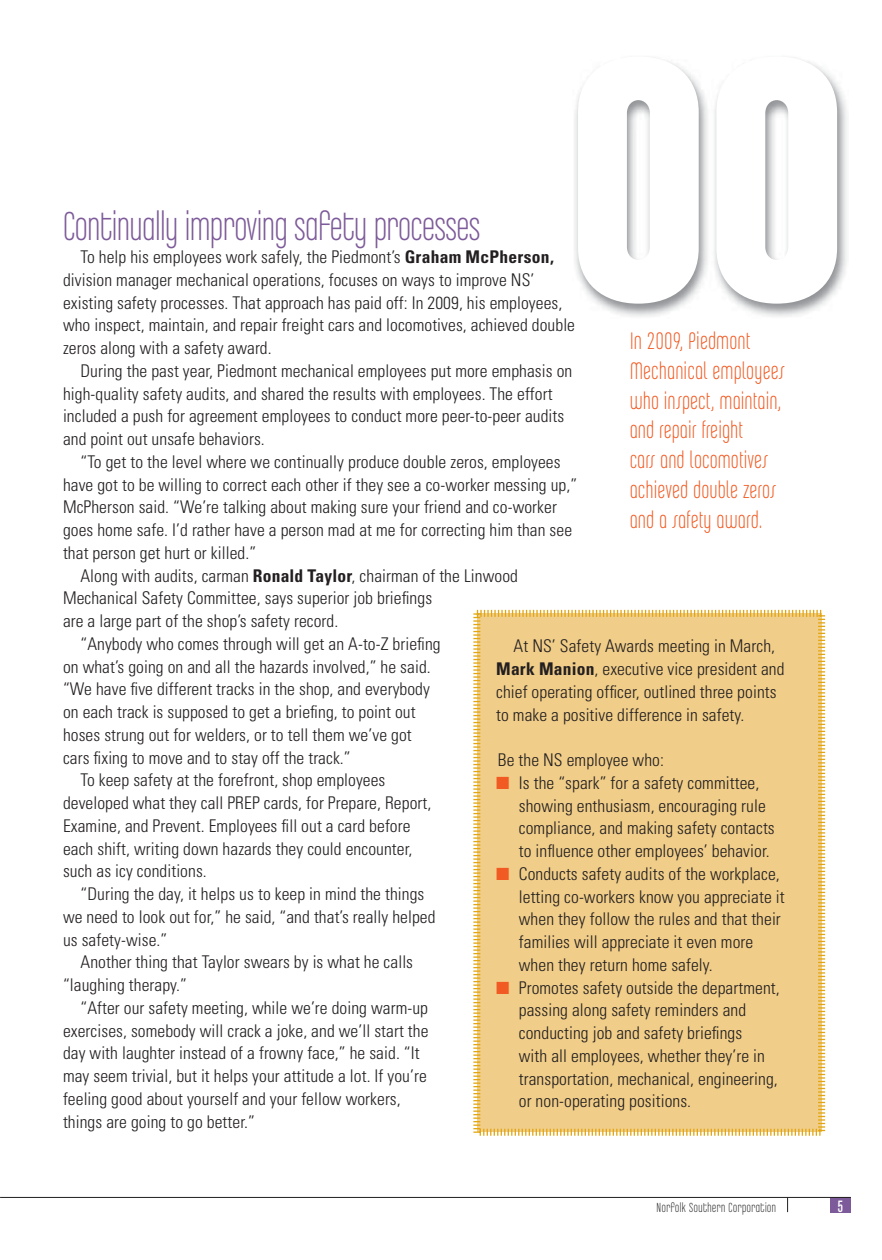
<style>
.page{position:relative;width:882px;height:1260px;background:#fff}
.page>*{position:absolute;margin:0;border:0;box-sizing:border-box;transform-origin:0 0}
.t1{font:369.95px "Chalet Comprime Hong Kong Eighty";color:#fff}
.t2{font:42.88px "Chalet Comprime Milan Eighty";color:#7d5a99}
.t3{font:25.38px/29.8px "Chalet Comprime Milan Seventy";letter-spacing:.03em;color:#f15a22}
.t4{font:300 condensed 17.5px/22.8px "Univers LT Std";letter-spacing:.005em;color:#231f20}
.t5{font:17.5px "Chalet Comprime Cologne Seventy";color:#fff;scale:.9 1}
.t6{font:14px "Chalet Comprime Milan Eighty";letter-spacing:.04em;color:#231f20}
.s1{font-weight:700}
.s2{color:#f15a22}
</style>
<div class="page">
<div style="left:831px;top:1197px;width:20px;height:15px;background:#7d5a99"></div>
<hr style="left:0;top:1197px;width:851px;height:1px;background:#231f20">
<svg style="left:787px;top:1198px;width:1px;height:14px"></svg>
<img style="left:574px;top:57px;width:273px;height:260px">
<div style="left:473px;top:609px;width:353px;height:527px;background:#f0cd88"></div>
<h1 class="t1" style="left:569px;top:-37px;width:278px">OO</h1>
<h2 class="t2" style="left:63px;top:204px;width:418px">Continually improving safety processes</h2>
<p class="t4" style="left:63px;top:268px;width:514px">division manager mechanical operations, focuses on ways to improve NS’ existing safety processes. That approach has paid off: In 2009, his employees, who inspect, maintain, and repair freight cars and locomotives, achieved double zeros along with a safety award.</p>
<p class="t4" style="left:80px;top:246px;width:475px">To help his employees work safely, the Piedmont’s <span class="s1">Graham McPherson,</span></p>
<h3 class="t3" style="left:630px;top:326px;width:156px">In 2009, Piedmont<br>Mechanical employees who inspect, maintain, and repair freight<br>cars and locomotives achieved double zeros and a safety award.</h3>
<p class="t4" style="left:63px;top:359px;width:511px;text-indent:18px">During the past year, Piedmont mechanical employees put more emphasis on high-quality safety audits, and shared the results with employees. The effort included a push for agreement employees to conduct more peer-to-peer audits and point out unsafe behaviors.</p>
<p class="t4" style="left:80px;top:450px;width:482px">“To get to the level where we continually produce double zeros, employees</p>
<p class="t4" style="left:63px;top:473px;width:516px">have got to be willing to correct each other if they see a co-worker messing up,”</p>
<p class="t4" style="left:63px;top:496px;width:495px">McPherson said. “We’re talking about making sure your friend and co-worker</p>
<p class="t4" style="left:63px;top:519px;width:511px">goes home safe. I’d rather have a person mad at me for correcting him than see</p>
<p class="t4" style="left:63px;top:541px;width:195px">that person get hurt or killed.”</p>
<p class="t4" style="left:80px;top:564px;width:439px">Along with audits, carman <span class="s1">Ronald Taylor</span>, chairman of the Linwood</p>
<p class="t4" style="left:63px;top:587px;width:371px">Mechanical Safety Committee, says superior job briefings</p>
<p class="t4" style="left:63px;top:610px;width:277px">are a large part of the shop’s safety record.</p>
<p class="t4" style="left:81px;top:632px;width:362px">“Anybody who comes through will get an A-to-Z briefing</p>
<p class="t4" style="left:63px;top:655px;width:369px">on what’s going on and all the hazards involved,” he said.</p>
<p class="t4" style="left:63px;top:678px;width:368px">“We have five different tracks in the shop, and everybody</p>
<p class="t4" style="left:63px;top:701px;width:354px">on each track is supposed to get a briefing, to point out</p>
<p class="t4" style="left:63px;top:723px;width:350px">hoses strung out for welders, or to tell them we’ve got</p>
<p class="t4" style="left:63px;top:746px;width:289px">cars fixing to move and to stay off the track.”</p>
<p class="t4" style="left:81px;top:769px;width:306px">To keep safety at the forefront, shop employees</p>
<p class="t4" style="left:63px;top:792px;width:370px">developed what they call PREP cards, for Prepare, Report,</p>
<p class="t4" style="left:63px;top:814px;width:349px">Examine, and Prevent. Employees fill out a card before</p>
<p class="t4" style="left:63px;top:837px;width:351px">each shift, writing down hazards they could encounter,</p>
<p class="t4" style="left:63px;top:860px;width:145px">such as icy conditions.</p>
<p class="t4" style="left:81px;top:883px;width:345px">“During the day, it helps us to keep in mind the things</p>
<p class="t4" style="left:63px;top:905px;width:374px">we need to look out for,” he said, “and that’s really helped</p>
<p class="t4" style="left:63px;top:928px;width:106px">us safety-wise.”</p>
<p class="t4" style="left:81px;top:951px;width:334px">Another thing that Taylor swears by is what he calls</p>
<p class="t4" style="left:63px;top:974px;width:126px">“laughing therapy.”</p>
<p class="t4" style="left:81px;top:996px;width:349px">“After our safety meeting, while we’re doing warm-up</p>
<p class="t4" style="left:63px;top:1019px;width:367px">exercises, somebody will crack a joke, and we’ll start the</p>
<p class="t4" style="left:63px;top:1042px;width:358px">day with laughter instead of a frowny face,” he said. “It</p>
<p class="t4" style="left:63px;top:1065px;width:365px">may seem trivial, but it helps your attitude a lot. If you’re</p>
<p class="t4" style="left:63px;top:1087px;width:339px">feeling good about yourself and your fellow workers,</p>
<p class="t4" style="left:63px;top:1110px;width:193px">things are going to go better.”</p>
<p class="t4" style="left:496px;top:635px;width:290px;text-indent:18px">At NS’ Safety Awards meeting in March, <span class="s1">Mark Manion</span>, executive vice president and chief operating officer, outlined three points to make a positive difference in safety.</p>
<p class="t4" style="left:498px;top:749px;width:168px">Be the NS employee who:</p>
<p class="t4" style="left:519px;top:771px;width:257px;text-indent:-23px"><span class="s2">■</span> Is the “spark” for a safety committee, showing enthusiasm, encouraging rule compliance, and making safety contacts to influence other employees’ behavior.</p>
<p class="t4" style="left:519px;top:862px;width:267px;text-indent:-23px"><span class="s2">■</span> Conducts safety audits of the workplace, letting co-workers know you appreciate it when they follow the rules and that their families will appreciate it even more when they return home safely.</p>
<p class="t4" style="left:519px;top:976px;width:262px;text-indent:-23px"><span class="s2">■</span> Promotes safety outside the department, passing along safety reminders and conducting job and safety briefings<br>with all employees, whether they’re in transportation, mechanical, engineering, or non-operating positions.</p>
<p class="t6" style="left:657px;top:1200px;width:121px">Norfolk Southern Corporation</p>
<p class="t5" style="left:838px;top:1197px;width:7px">5</p>
</div>
